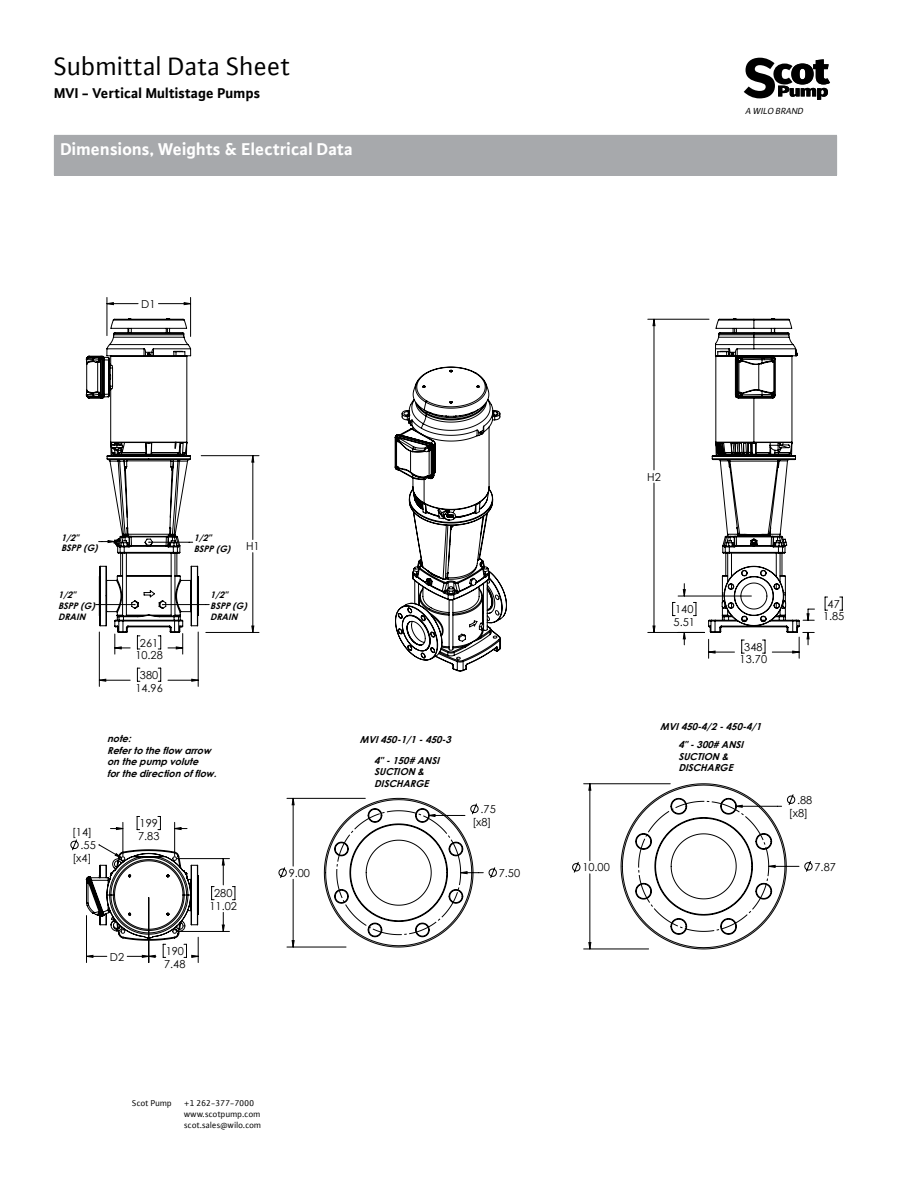
<style>
.page{position:relative;width:918px;height:1188px;background:#fff}
.page>*{position:absolute;margin:0;border:0;box-sizing:border-box;transform-origin:0 0}
.t1{font:27px "WILO Plus FM";color:#000}
.t2{font:700 18px "WILO Plus FM";color:#fff}
.t3{font:700 15px "WILO Plus FM";color:#000}
.t4{font:10.95px/12.8px "Century Gothic";color:#000;text-align:center}
.t5{font:italic 700 9.6px/11.6px "Century Gothic";color:#000}
.t6{font:italic 9.3px "WILO Plus FM";color:#000}
.t7{font:9px/10.8px "WILO Plus FM";color:#000}
.t8{font:italic 700 9px/10.9px "Century Gothic";color:#000}
</style>
<div class="page">
<svg style="left:744px;top:58px;width:86px;height:42px"></svg>
<div style="left:54px;top:135px;width:783px;height:41px;background:#a7a9ac"></div>
<svg style="left:71px;top:839px;width:8px;height:12px"></svg>
<svg style="left:87px;top:303px;width:722px;height:654px"></svg>
<svg style="left:708px;top:318px;width:92px;height:315px"></svg>
<svg style="left:395px;top:367px;width:112px;height:305px"></svg>
<svg style="left:86px;top:318px;width:113px;height:315px"></svg>
<svg style="left:86px;top:849px;width:113px;height:92px"></svg>
<svg style="left:324px;top:783px;width:489px;height:166px"></svg>
<h1 class="t1" style="left:54px;top:49px;width:238px">Submittal Data Sheet</h1>
<h3 class="t3" style="left:54px;top:83px;width:208px">MVI - Vertical Multistage Pumps</h3>
<h2 class="t2" style="left:60px;top:137px;width:294px">Dimensions, Weights &amp; Electrical Data</h2>
<p class="t4" style="left:141px;top:297px;width:16px">D1</p>
<p class="t8" style="left:61px;top:531px;width:42px">1/2"<br>BSPP(G)</p>
<p class="t8" style="left:58px;top:589px;width:42px">1/2"<br>BSPP(G)<br>DRAIN</p>
<p class="t4" style="left:135px;top:636px;width:29px">261<br>10.28</p>
<p class="t4" style="left:135px;top:668px;width:29px">380<br>14.96</p>
<p class="t8" style="left:194px;top:532px;width:42px">1/2"<br>BSPP(G)</p>
<p class="t8" style="left:210px;top:589px;width:42px">1/2"<br>BSPP(G)<br>DRAIN</p>
<p class="t4" style="left:246px;top:540px;width:15px">H1</p>
<p class="t6" style="left:746px;top:105px;width:60px">A WILO BRAND</p>
<p class="t4" style="left:647px;top:470px;width:15px">H2</p>
<p class="t4" style="left:674px;top:603px;width:23px;text-align:left">140<br>5.51</p>
<p class="t4" style="left:823px;top:597px;width:23px">47<br>1.85</p>
<p class="t4" style="left:740px;top:640px;width:29px">348<br>13.70</p>
<p class="t5" style="left:660px;top:720px;width:106px">MVI450-4/2-450-4/1</p>
<p class="t4" style="left:72px;top:825px;width:21px">[14]</p>
<p class="t4" style="left:81px;top:839px;width:17px">.55</p>
<p class="t4" style="left:72px;top:852px;width:21px">[x4]</p>
<p class="t5" style="left:107px;top:732px;width:114px">note:<br>Refertotheflow arrow onthepumpvolute forthedirectionofflow.</p>
<p class="t5" style="left:678px;top:739px;width:70px">4"-300#ANSI<br>SUCTION &amp;<br>DISCHARGE</p>
<p class="t5" style="left:360px;top:729px;width:96px;line-height:20.7px;text-align:center">MVI450-1/1-450-3<br>4"-150#ANSI</p>
<p class="t5" style="left:374px;top:766px;width:60px">SUCTION &amp;<br>DISCHARGE</p>
<p class="t4" style="left:138px;top:817px;width:23px;text-align:left">199<br>7.83</p>
<p class="t4" style="left:210px;top:887px;width:29px">280<br>11.02</p>
<p class="t4" style="left:289px;top:866px;width:23px">9.00</p>
<p class="t4" style="left:472px;top:802px;width:25px;line-height:13.2px;text-align:left;text-indent:8px">.75 [x8]</p>
<p class="t4" style="left:499px;top:866px;width:23px">7.50</p>
<p class="t4" style="left:582px;top:861px;width:29px">10.00</p>
<p class="t4" style="left:110px;top:950px;width:16px">D2</p>
<p class="t4" style="left:164px;top:945px;width:23px;text-align:left">190<br>7.48</p>
<p class="t4" style="left:789px;top:793px;width:25px;line-height:13.2px;text-align:left;text-indent:8px">.88 [x8]</p>
<p class="t4" style="left:815px;top:860px;width:23px">7.87</p>
<p class="t7" style="left:132px;top:1098px;width:41px">Scot Pump</p>
<p class="t7" style="left:184px;top:1098px;width:79px">+1 262-377-7000 www.scotpump.com scot.sales@wilo.com</p>
</div>
